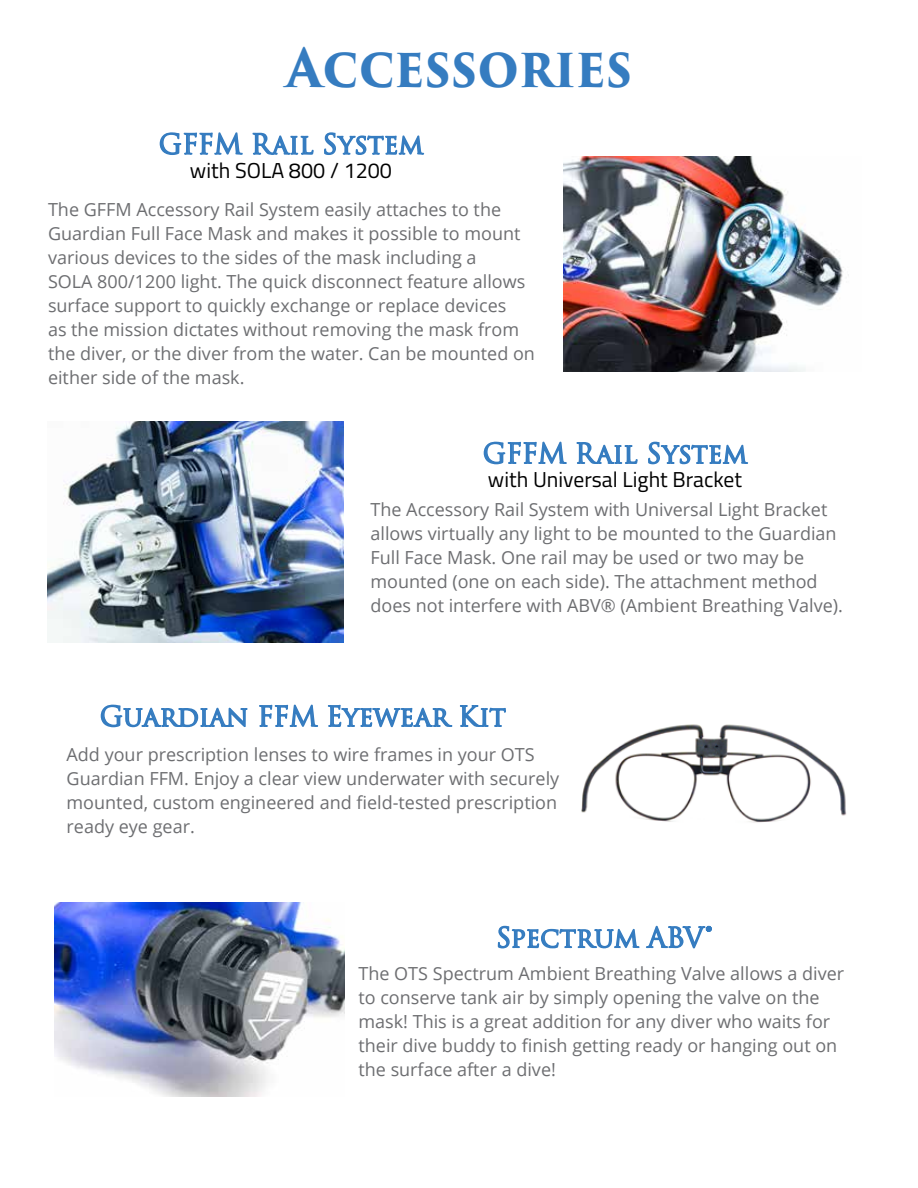
<style>
.page{position:relative;width:918px;height:1188px;background:#fff}
.page>*{position:absolute;margin:0;border:0;box-sizing:border-box;transform-origin:0 0}
.t1{font:700 52.5px "Trajan Pro 3";letter-spacing:.005em;color:#357cc0;scale:.92 1}
.t2{font:27px "Trajan Pro 3";color:#357cc0}
.t3{font:21.6px "Titillium Web";color:#000}
.t4{font:18px/24px "Open Sans";color:#6d6e71}
</style>
<div class="page">
<img style="left:564px;top:156px;width:285px;height:216px">
<svg style="left:159px;top:132px;width:84px;height:23px"></svg>
<svg style="left:252px;top:132px;width:62px;height:23px"></svg>
<svg style="left:324px;top:132px;width:101px;height:23px"></svg>
<img style="left:581px;top:724px;width:266px;height:99px">
<svg style="left:483px;top:441px;width:84px;height:24px"></svg>
<svg style="left:576px;top:442px;width:62px;height:22px"></svg>
<svg style="left:648px;top:441px;width:101px;height:24px"></svg>
<svg style="left:497px;top:925px;width:215px;height:24px"></svg>
<svg style="left:100px;top:704px;width:148px;height:24px"></svg>
<svg style="left:259px;top:704px;width:59px;height:23px"></svg>
<svg style="left:327px;top:704px;width:126px;height:24px"></svg>
<svg style="left:460px;top:705px;width:46px;height:22px"></svg>
<img style="left:48px;top:422px;width:295px;height:221px">
<img style="left:55px;top:903px;width:290px;height:194px">
<h1 class="t1" style="left:286px;top:29px;width:378px">Accessories</h1>
<h2 class="t2" style="left:159px;top:126px;width:266px">GFFM Rail System</h2>
<p class="t3" style="left:190px;top:154px;width:204px">with SOLA 800 / 1200</p>
<p class="t4" style="left:48px;top:197px;width:489px">The GFFM Accessory Rail System easily attaches to the Guardian Full Face Mask and makes it possible to mount various devices to the sides of the mask including a<br>SOLA 800/1200 light. The quick disconnect feature allows surface support to quickly exchange or replace devices<br>as the mission dictates without removing the mask from the diver, or the diver from the water. Can be mounted on either side of the mask.</p>
<h2 class="t2" style="left:483px;top:435px;width:266px">GFFM Rail System</h2>
<p class="t3" style="left:488px;top:464px;width:256px">with Universal Light Bracket</p>
<p class="t4" style="left:370px;top:497px;width:474px">The Accessory Rail System with Universal Light Bracket allows virtually any light to be mounted to the Guardian Full Face Mask. One rail may be used or two may be mounted (one on each side). The attachment method does not interfere with ABV® (Ambient Breathing Valve).</p>
<h2 class="t2" style="left:100px;top:698px;width:408px">Guardian FFM Eyewear Kit</h2>
<p class="t4" style="left:67px;top:742px;width:494px">Add your prescription lenses to wire frames in your OTS Guardian FFM. Enjoy a clear view underwater with securely mounted, custom engineered and field-tested prescription ready eye gear.</p>
<h2 class="t2" style="left:496px;top:919px;width:217px">Spectrum ABV®</h2>
<p class="t4" style="left:358px;top:961px;width:487px">The OTS Spectrum Ambient Breathing Valve allows a diver to conserve tank air by simply opening the valve on the mask! This is a great addition for any diver who waits for their dive buddy to finish getting ready or hanging out on the surface after a dive!</p>
</div>
